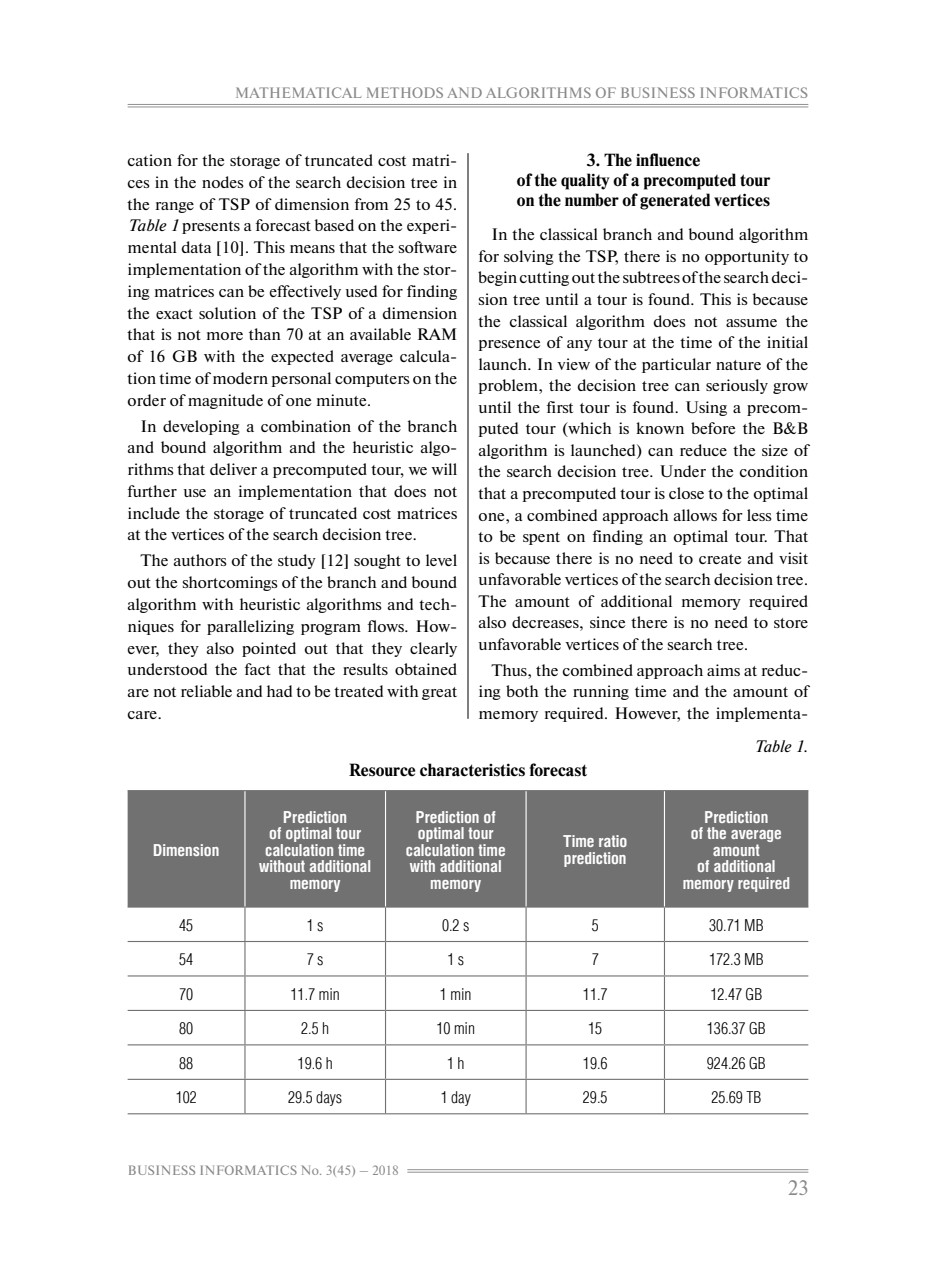
<style>
.page{position:relative;width:936px;height:1276px;background:#fff}
.page>*{position:absolute;margin:0;border:0;box-sizing:border-box;transform-origin:0 0}
.t1{font:21px "Newton C";color:#898989}
.t2{font:16.5px/21.8px "Newton C";color:#000;text-align:justify}
.t3{font:700 16.5px/16.5px "Helios Cond";color:#fff;text-align:center}
.t4{font:300 16.5px "Helios Cond";color:#000}
.t5{font:700 16.5px/20.1px "Newton C";color:#000;text-align:center}
.t6{font:italic 16.5px "Newton";color:#000}
.t7{font:15px "Newton C";color:#898989}
.t8{font:13.5px "Newton C";color:#898989}
.s1{font-style:italic}
</style>
<div class="page">
<hr style="left:407px;top:1169px;width:401px;height:1px;background:#909090">
<hr style="left:407px;top:1172px;width:401px;height:1px;background:#909090">
<hr style="left:128px;top:104px;width:680px;height:1px;background:#909090">
<hr style="left:128px;top:107px;width:680px;height:1px;background:#909090">
<hr style="left:467px;top:153px;width:1px;height:566px;background:#000">
<div style="left:128px;top:791px;width:680px;height:115px;background:#717171"></div>
<hr style="left:128px;top:790px;width:680px;height:1px;background:#717171">
<hr style="left:128px;top:906px;width:257px;height:1px;background:#717171">
<hr style="left:244px;top:907px;width:1px;height:34px;background:#717171">
<hr style="left:385px;top:906px;width:141px;height:1px;background:#717171">
<hr style="left:385px;top:907px;width:1px;height:34px;background:#717171">
<hr style="left:526px;top:906px;width:138px;height:1px;background:#717171">
<hr style="left:525px;top:907px;width:1px;height:34px;background:#717171">
<hr style="left:664px;top:906px;width:144px;height:1px;background:#717171">
<hr style="left:664px;top:907px;width:1px;height:34px;background:#717171">
<hr style="left:128px;top:941px;width:257px;height:1px;background:#717171">
<hr style="left:244px;top:942px;width:1px;height:33px;background:#717171">
<hr style="left:385px;top:941px;width:141px;height:1px;background:#717171">
<hr style="left:385px;top:942px;width:1px;height:33px;background:#717171">
<hr style="left:526px;top:941px;width:138px;height:1px;background:#717171">
<hr style="left:525px;top:942px;width:1px;height:33px;background:#717171">
<hr style="left:664px;top:941px;width:144px;height:1px;background:#717171">
<hr style="left:664px;top:942px;width:1px;height:33px;background:#717171">
<hr style="left:128px;top:975px;width:257px;height:1px;background:#717171">
<hr style="left:244px;top:976px;width:1px;height:34px;background:#717171">
<hr style="left:385px;top:975px;width:141px;height:1px;background:#717171">
<hr style="left:385px;top:976px;width:1px;height:34px;background:#717171">
<hr style="left:526px;top:975px;width:138px;height:1px;background:#717171">
<hr style="left:525px;top:976px;width:1px;height:34px;background:#717171">
<hr style="left:664px;top:975px;width:144px;height:1px;background:#717171">
<hr style="left:664px;top:976px;width:1px;height:34px;background:#717171">
<hr style="left:128px;top:1010px;width:257px;height:1px;background:#717171">
<hr style="left:244px;top:1011px;width:1px;height:33px;background:#717171">
<hr style="left:385px;top:1010px;width:141px;height:1px;background:#717171">
<hr style="left:385px;top:1011px;width:1px;height:33px;background:#717171">
<hr style="left:526px;top:1010px;width:138px;height:1px;background:#717171">
<hr style="left:525px;top:1011px;width:1px;height:33px;background:#717171">
<hr style="left:664px;top:1010px;width:144px;height:1px;background:#717171">
<hr style="left:664px;top:1011px;width:1px;height:33px;background:#717171">
<hr style="left:128px;top:1044px;width:257px;height:1px;background:#717171">
<hr style="left:244px;top:1045px;width:1px;height:33px;background:#717171">
<hr style="left:385px;top:1044px;width:141px;height:1px;background:#717171">
<hr style="left:385px;top:1045px;width:1px;height:33px;background:#717171">
<hr style="left:526px;top:1044px;width:138px;height:1px;background:#717171">
<hr style="left:525px;top:1045px;width:1px;height:33px;background:#717171">
<hr style="left:664px;top:1044px;width:144px;height:1px;background:#717171">
<hr style="left:664px;top:1045px;width:1px;height:33px;background:#717171">
<hr style="left:128px;top:1078px;width:257px;height:2px;background:#717171">
<hr style="left:244px;top:1080px;width:1px;height:33px;background:#717171">
<hr style="left:385px;top:1078px;width:141px;height:2px;background:#717171">
<hr style="left:385px;top:1080px;width:1px;height:33px;background:#717171">
<hr style="left:526px;top:1078px;width:138px;height:2px;background:#717171">
<hr style="left:525px;top:1080px;width:1px;height:33px;background:#717171">
<hr style="left:664px;top:1078px;width:144px;height:2px;background:#717171">
<hr style="left:664px;top:1080px;width:1px;height:33px;background:#717171">
<hr style="left:128px;top:1113px;width:680px;height:1px;background:#717171">
<hr style="left:244px;top:791px;width:1px;height:115px;background:#fff">
<hr style="left:385px;top:791px;width:1px;height:115px;background:#fff">
<hr style="left:525px;top:791px;width:1px;height:115px;background:#fff">
<hr style="left:664px;top:791px;width:1px;height:115px;background:#fff">
<p class="t7" style="left:235px;top:88px;width:575px">MATHEMATICAL METHODS AND ALGORITHMS OF BUSINESS INFORMATICS</p>
<p class="t5" style="left:517px;top:151px;width:255px">3. The influence<br>of the quality of a precomputed tour on the number of generated vertices</p>
<p class="t2" style="left:478px;top:225px;width:331px;text-indent:13px">In the classical branch and bound algorithm for solving the TSP, there is no opportunity to begin cutting out the subtrees of the search deci&shy;sion tree until a tour is found. This is because the classical algorithm does not assume the presence of any tour at the time of the initial launch. In view of the particular nature of the problem, the decision tree can seriously grow until the first tour is found. Using a precom&shy;puted tour (which is known before the B&amp;B algorithm is launched) can reduce the size of the search decision tree. Under the condition that a precomputed tour is close to the optimal one, a combined approach allows for less time to be spent on finding an optimal tour. That is because there is no need to create and visit unfavorable vertices of the search decision tree.<br>The amount of additional memory required also decreases, since there is no need to store unfavorable vertices of the search tree.</p>
<p class="t2" style="left:478px;top:660px;width:331px;text-indent:13px">Thus, the combined approach aims at reduc&shy;ing both the running time and the amount of memory required. However, the implementa-</p>
<p class="t6" style="left:754px;top:740px;width:55px">Table 1.</p>
<p class="t5" style="left:349px;top:761px;width:240px">Resource characteristics forecast</p>
<p class="t2" style="left:128px;top:151px;width:331px">cation for the storage of truncated cost matri&shy;ces in the nodes of the search decision tree in the range of TSP of dimension from 25 to 45.<br><span class="s1">Table 1</span> presents a forecast based on the experi&shy;mental data [10]. This means that the software implementation of the algorithm with the stor&shy;ing matrices can be effectively used for finding the exact solution of the TSP of a dimension that is not more than 70 at an available RAM of 16 GB with the expected average calcula&shy;tion time of modern personal computers on the order of magnitude of one minute.</p>
<p class="t2" style="left:128px;top:416px;width:331px;text-indent:13px">In developing a combination of the branch and bound algorithm and the heuristic algo&shy;rithms that deliver a precomputed tour, we will further use an implementation that does not include the storage of truncated cost matrices at the vertices of the search decision tree.</p>
<p class="t2" style="left:128px;top:551px;width:331px;text-indent:13px">The authors of the study [12] sought to level out the shortcomings of the branch and bound algorithm with heuristic algorithms and tech&shy;niques for parallelizing program flows. How&shy;ever, they also pointed out that they clearly understood the fact that the results obtained are not reliable and had to be treated with great care.</p>
<p class="t3" style="left:153px;top:843px;width:68px">Dimension</p>
<p class="t3" style="left:259px;top:810px;width:113px">Prediction<br>of optimal tour calculation time without additional memory</p>
<p class="t3" style="left:406px;top:810px;width:101px">Prediction of optimal tour calculation time with additional memory</p>
<p class="t3" style="left:563px;top:834px;width:66px;text-align:left">Time ratio prediction</p>
<p class="t3" style="left:682px;top:810px;width:109px">Prediction<br>of the average amount<br>of additional memory required</p>
<p class="t4" style="left:179px;top:916px;width:16px">45</p>
<p class="t4" style="left:307px;top:916px;width:18px">1 s</p>
<p class="t4" style="left:442px;top:916px;width:29px">0.2 s</p>
<p class="t4" style="left:591px;top:916px;width:9px">5</p>
<p class="t4" style="left:709px;top:916px;width:56px">30.71 MB</p>
<p class="t4" style="left:179px;top:950px;width:16px">54</p>
<p class="t4" style="left:307px;top:950px;width:18px">7 s</p>
<p class="t4" style="left:447px;top:950px;width:18px">1 s</p>
<p class="t4" style="left:591px;top:950px;width:9px">7</p>
<p class="t4" style="left:709px;top:950px;width:56px">172.3 MB</p>
<p class="t4" style="left:179px;top:985px;width:16px">70</p>
<p class="t4" style="left:290px;top:985px;width:51px">11.7 min</p>
<p class="t4" style="left:440px;top:985px;width:33px">1 min</p>
<p class="t4" style="left:583px;top:985px;width:26px">11.7</p>
<p class="t4" style="left:710px;top:985px;width:53px">12.47 GB</p>
<p class="t4" style="left:179px;top:1019px;width:16px">80</p>
<p class="t4" style="left:301px;top:1019px;width:30px">2.5 h</p>
<p class="t4" style="left:436px;top:1019px;width:40px">10 min</p>
<p class="t4" style="left:588px;top:1019px;width:16px">15</p>
<p class="t4" style="left:707px;top:1019px;width:60px">136.37 GB</p>
<p class="t4" style="left:179px;top:1054px;width:16px">88</p>
<p class="t4" style="left:297px;top:1054px;width:37px">19.6 h</p>
<p class="t4" style="left:447px;top:1054px;width:19px">1 h</p>
<p class="t4" style="left:583px;top:1054px;width:26px">19.6</p>
<p class="t4" style="left:707px;top:1054px;width:60px">924.26 GB</p>
<p class="t4" style="left:176px;top:1088px;width:23px">102</p>
<p class="t4" style="left:288px;top:1088px;width:56px">29.5 days</p>
<p class="t4" style="left:440px;top:1088px;width:32px">1 day</p>
<p class="t4" style="left:583px;top:1088px;width:26px">29.5</p>
<p class="t4" style="left:711px;top:1088px;width:52px">25.69 TB</p>
<p class="t8" style="left:128px;top:1165px;width:273px">BUSINESS INFORMATICS No. 3(45) – 2018</p>
<p class="t1" style="left:787px;top:1180px;width:23px">23</p>
</div>
